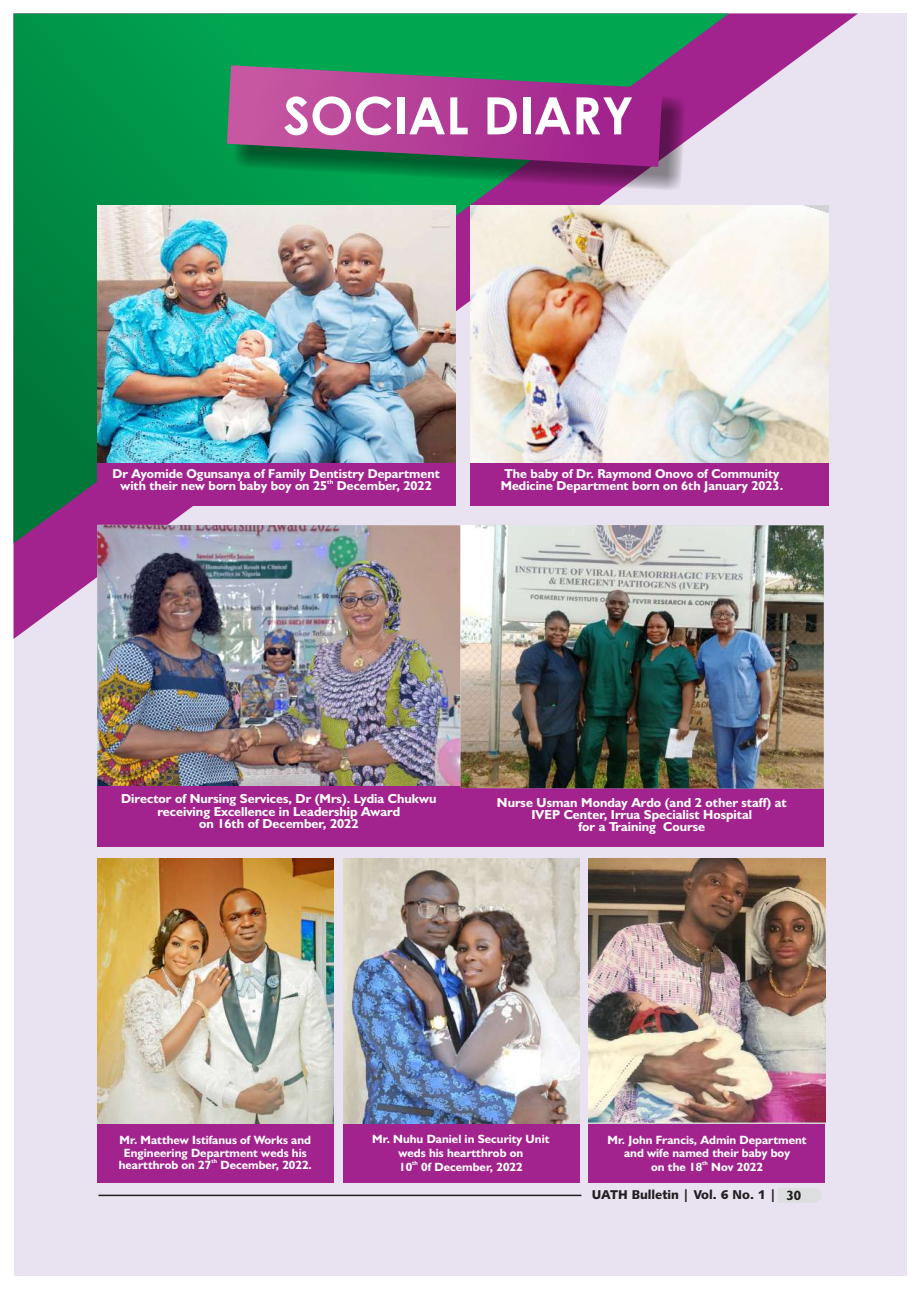
<style>
.page{position:relative;width:920px;height:1290px;background:#fff}
.page>*{position:absolute;margin:0;border:0;box-sizing:border-box;transform-origin:0 0}
.t1{font:700 51.45px "Century Gothic";color:#fff}
.t2{font:700 13.05px/12.5px "Humanist 521 BT";color:#fff;text-align:center}
.t3{font:700 12.9px/12.5px "Humanist 521 BT";color:#fff}
.t4{font:12.75px "Humanist 531 BT Black A";color:#231f20}
.t5{font:700 12px/12px "Humanist 521 BT";color:#fff;text-align:center}
.t6{font:700 6.45px "Humanist 521 BT";color:#fff}
.t7{font:700 6px "Humanist 521 BT";color:#fff}
.s1{font-family:"Humanist 521 BT";font-weight:700;font-size:13.5px}
</style>
<div class="page">
<div style="left:14px;top:13px;width:892px;height:1263px;background:#e9e2f0"></div>
<svg style="left:14px;top:13px;width:844px;height:626px"></svg>
<svg style="left:14px;top:13px;width:715px;height:530px;background:#329467"></svg>
<div style="left:234px;top:74px;width:451px;height:117px;background:#231f20;opacity:.49"></div>
<svg style="left:227px;top:65px;width:435px;height:102px;background:#8b4b83"></svg>
<hr style="left:98px;top:1194px;width:483px;height:2px;background:#231f20">
<svg style="left:778px;top:1188px;width:43px;height:15px"></svg>
<img style="left:97px;top:858px;width:236px;height:266px">
<img style="left:343px;top:858px;width:236px;height:266px">
<img style="left:589px;top:858px;width:236px;height:264px">
<div style="left:97px;top:1124px;width:236px;height:59px;background:#a3238e"></div>
<div style="left:343px;top:1124px;width:236px;height:59px;background:#a3238e"></div>
<div style="left:589px;top:1124px;width:236px;height:59px;background:#a3238e"></div>
<img style="left:97px;top:206px;width:359px;height:257px">
<img style="left:470px;top:206px;width:358px;height:257px">
<div style="left:97px;top:463px;width:359px;height:43px;background:#a3238e"></div>
<div style="left:470px;top:463px;width:358px;height:43px;background:#a3238e"></div>
<img style="left:97px;top:525px;width:363px;height:261px">
<div style="left:97px;top:786px;width:363px;height:60px;background:#a3238e"></div>
<div style="left:460px;top:786px;width:364px;height:60px;background:#a3238e"></div>
<img style="left:460px;top:525px;width:364px;height:264px">
<h1 class="t1" style="left:283px;top:96px;width:352px">SOCIAL DIARY</h1>
<p class="t3" style="left:112px;top:468px;width:329px">Dr Ayomide Ogunsanya of Family Dentistry Department</p>
<p class="t6" style="left:327px;top:479px;width:8px">th</p>
<p class="t3" style="left:121px;top:481px;width:313px">with their new born baby boy on 25 December, 2022</p>
<p class="t3" style="left:501px;top:468px;width:284px">The baby of Dr. Raymond Onovo of Community<br>Medicine Department born on 6th January 2023.</p>
<p class="t2" style="left:121px;top:793px;width:317px">Director of Nursing Services, Dr (Mrs). Lydia Chukwu receiving Excellence in Leadership Award<br>on 16th of December, 2022</p>
<p class="t2" style="left:497px;top:797px;width:291px">Nurse Usman Monday Ardo (and 2 other staff) at<br>IVEP Center, Irrua Specialist Hospital<br>for a Training Course</p>
<p class="t5" style="left:120px;top:1135px;width:193px">Mr. Matthew Istifanus of Works and<br>Engineering Department weds his</p>
<p class="t7" style="left:211px;top:1158px;width:7px">th</p>
<p class="t5" style="left:119px;top:1159px;width:195px">heartthrob on 27 December, 2022.</p>
<p class="t5" style="left:372px;top:1132px;width:179px;line-height:14px">Mr. Nuhu Daniel in Security Unit weds his heartthrob on</p>
<p class="t7" style="left:412px;top:1160px;width:7px">th</p>
<p class="t5" style="left:399px;top:1161px;width:125px">10 0f December, 2022</p>
<p class="t5" style="left:607px;top:1134px;width:201px;line-height:13.6px">Mr. John Francis, Admin Department and wife named their baby boy</p>
<p class="t7" style="left:702px;top:1160px;width:7px">th</p>
<p class="t5" style="left:651px;top:1162px;width:113px">on the 18 Nov 2022</p>
<p class="t4" style="left:592px;top:1189px;width:211px">UATH Bulletin | Vol. 6 No. 1 | <span class="s1">30</span></p>
</div>
